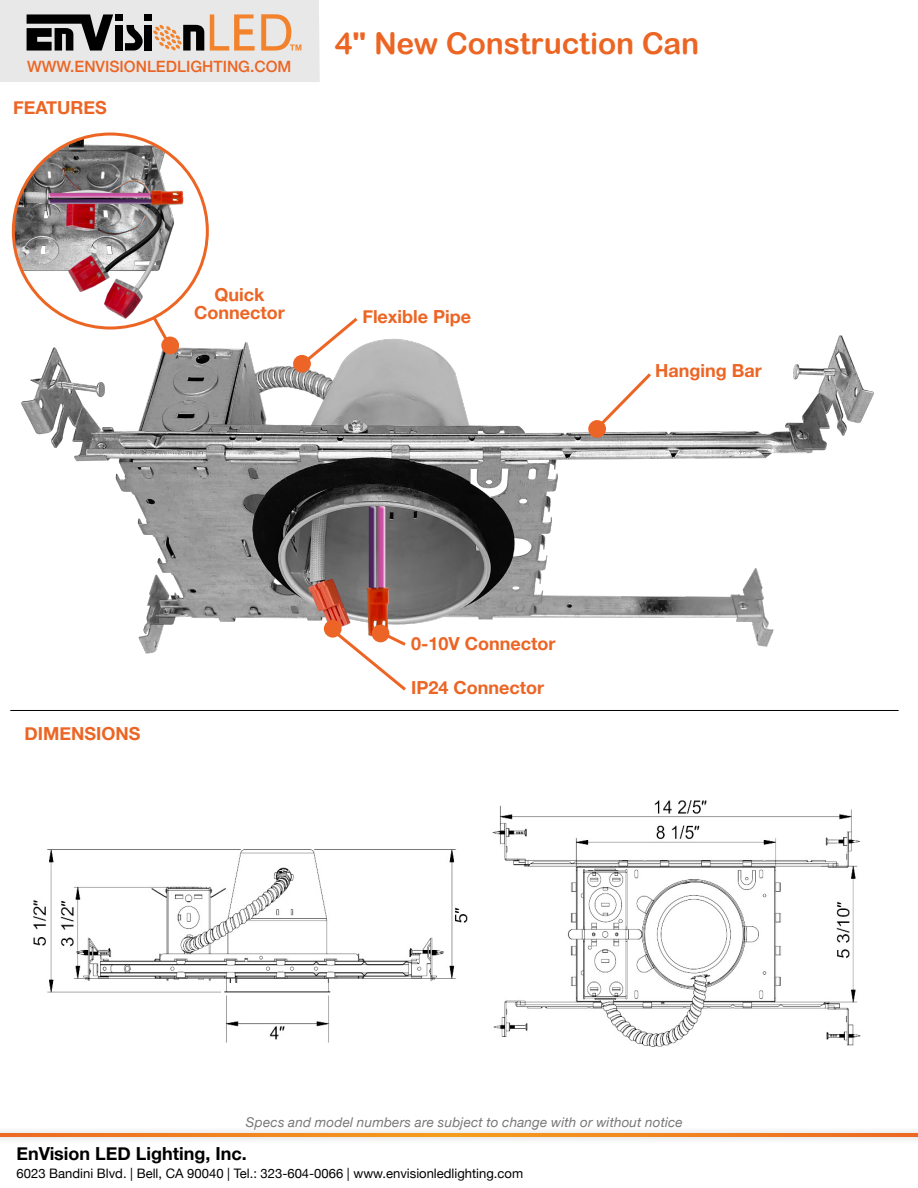
<style>
.page{position:relative;width:918px;height:1188px;background:#fff}
.page>*{position:absolute;margin:0;border:0;box-sizing:border-box;transform-origin:0 0}
.t1{font:30px "Arial Rounded MT Bold";letter-spacing:-.005em;color:#ec6523}
.t2{font:700 18px/18px "Helvetica Neue";color:#ec6524;text-align:center}
.t3{font:700 18px "Helvetica Neue";color:#000}
.t4{font:500 15.6px "Helvetica Neue";color:#ec6523}
.t5{font:italic 13.5px "Helvetica Neue";letter-spacing:.01em;color:#777}
.t6{font:13.05px "Helvetica Neue";color:#000}
</style>
<div class="page">
<svg style="left:0;top:0;width:320px;height:82px;background:#cbc6c2"></svg>
<div style="left:0;top:1126px;width:918px;height:18px;background:#000;opacity:.28"></div>
<svg style="left:0;top:1134px;width:918px;height:3px;background:#f08320"></svg>
<img style="left:34px;top:800px;width:826px;height:246px">
<img style="left:21px;top:316px;width:853px;height:338px">
<hr style="left:10px;top:710px;width:889px;height:1px;background:#000">
<svg style="left:150px;top:314px;width:22px;height:32px"></svg>
<svg style="left:300px;top:316px;width:61px;height:50px"></svg>
<svg style="left:595px;top:370px;width:59px;height:61px"></svg>
<svg style="left:328px;top:625px;width:81px;height:66px"></svg>
<div style="left:293px;top:355px;width:18px;height:18px;background:#ec6526;border-radius:50%"></div>
<div style="left:161px;top:337px;width:18px;height:17px;background:#ec6526;border-radius:50%"></div>
<div style="left:324px;top:620px;width:18px;height:18px;background:#ec6526;border-radius:50%"></div>
<div style="left:372px;top:625px;width:17px;height:17px;background:#ec6526;border-radius:50%"></div>
<div style="left:588px;top:420px;width:18px;height:18px;background:#ec6526;border-radius:50%"></div>
<img style="left:13px;top:134px;width:194px;height:194px;border-radius:97px">
<p class="t4" style="left:27px;top:54px;width:266px">WWW.ENVISIONLEDLIGHTING.COM</p>
<p class="t2" style="left:13px;top:100px;width:95px">FEATURES</p>
<h1 class="t1" style="left:335px;top:26px;width:366px">4" New Construction Can</h1>
<p class="t2" style="left:194px;top:286px;width:92px">Quick<br>Connector</p>
<p class="t2" style="left:362px;top:308px;width:110px">Flexible Pipe</p>
<p class="t2" style="left:655px;top:362px;width:108px">Hanging Bar</p>
<p class="t2" style="left:24px;top:725px;width:117px">DIMENSIONS</p>
<p class="t2" style="left:411px;top:635px;width:146px">0-10V Connector</p>
<p class="t2" style="left:411px;top:679px;width:135px">IP24 Connector</p>
<p class="t5" style="left:246px;top:1113px;width:438px">Specs and model numbers are subject to change with or without notice</p>
<p class="t6" style="left:17px;top:1164px;width:508px">6023 Bandini Blvd. | Bell, CA 90040 | Tel.: 323-604-0066 | www.envisionledlighting.com</p>
<p class="t3" style="left:16px;top:1140px;width:232px">EnVision LED Lighting, Inc.</p>
</div>
